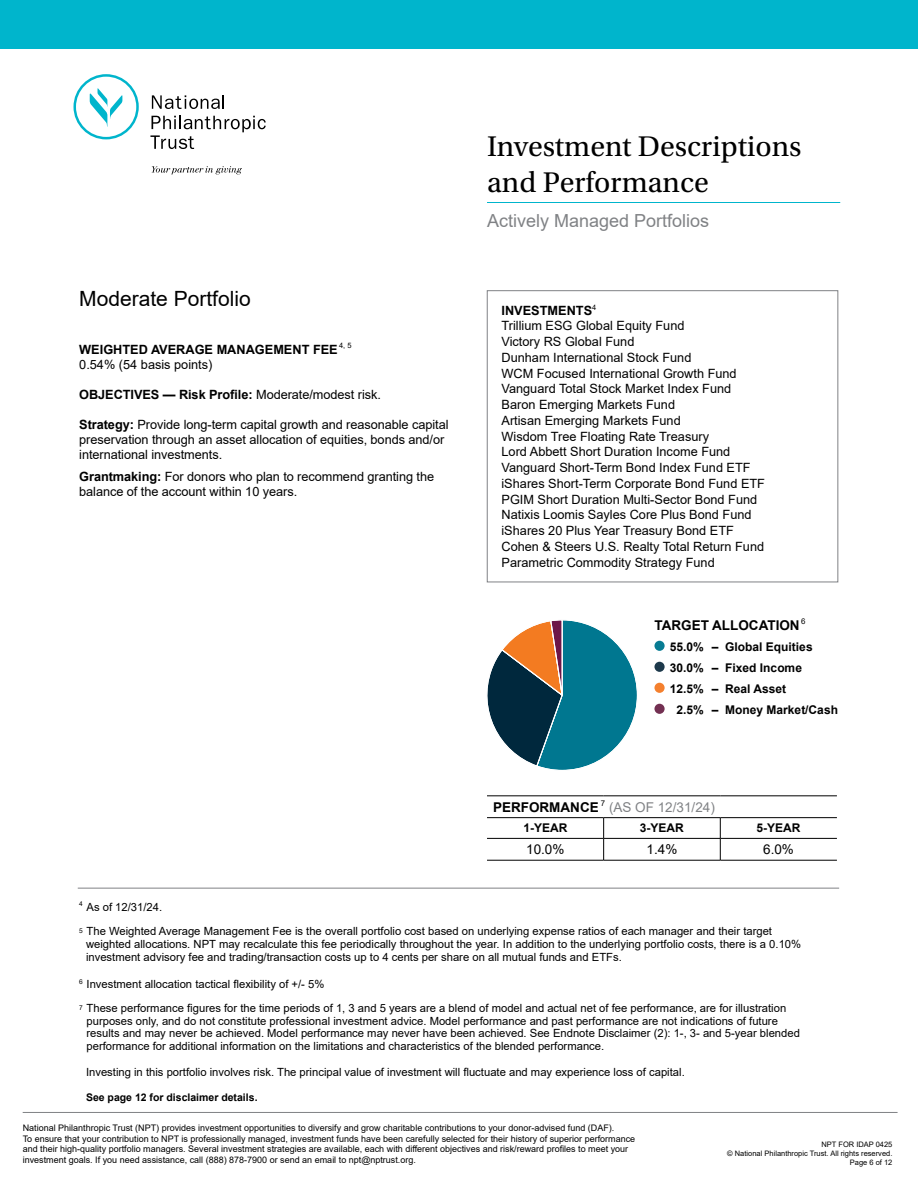
<style>
.page{position:relative;width:918px;height:1188px;background:#fff}
.page>*{position:absolute;margin:0;border:0;box-sizing:border-box;transform-origin:0 0}
.t1{font:30px/36px "Utopia Std";color:#000}
.t2{font:21px "Arial";color:#000}
.t3{font:18px "Arial";color:#808285}
.t4{font:13.5px "Arial";color:#808285}
.t5{font:700 13.5px "Arial";color:#000}
.t6{font:13.5px "Arial";color:#000}
.t7{font:12.75px/15.8px "Arial";color:#000}
.t8{font:700 12.75px "Arial";color:#000}
.t9{font:700 12px "Arial";color:#000}
.t10{font:11.25px/12.8px "Arial";color:#000}
.t11{font:700 10.5px "Arial";color:#000}
.t12{font:9px/10.5px "Arial";color:#000}
.t13{font:7.5px/9px "Arial";color:#000;text-align:right}
.t14{font:6.6px "Arial";color:#000}
.s1{font-weight:400}
.s2{font-weight:700}
.s3{font-weight:700;color:#000}
</style>
<div class="page">
<div style="left:487px;top:290px;width:351px;height:292px;border:1px solid #808285"></div>
<hr style="left:23px;top:1112px;width:875px;height:1px;background:#808285">
<svg style="left:152px;top:95px;width:72px;height:14px"></svg>
<svg style="left:150px;top:116px;width:116px;height:33px"></svg>
<svg style="left:74px;top:74px;width:65px;height:65px"></svg>
<svg style="left:152px;top:166px;width:90px;height:9px"></svg>
<div style="left:0;top:0;width:918px;height:49px;background:#00b5cc"></div>
<div style="left:654px;top:641px;width:11px;height:10px;background:#087c93;border-radius:50%"></div>
<div style="left:654px;top:662px;width:11px;height:10px;background:#1d394b;border-radius:50%"></div>
<div style="left:654px;top:683px;width:11px;height:10px;background:#f4802e;border-radius:50%"></div>
<div style="left:654px;top:704px;width:11px;height:10px;background:#733052;border-radius:50%"></div>
<hr style="left:78px;top:888px;width:761px;height:1px;background:#808285">
<hr style="left:487px;top:796px;width:117px;height:1px;background:#000">
<hr style="left:604px;top:796px;width:116px;height:1px;background:#000">
<hr style="left:720px;top:796px;width:117px;height:1px;background:#000">
<hr style="left:487px;top:817px;width:117px;height:1px;background:#000">
<hr style="left:604px;top:817px;width:116px;height:1px;background:#000">
<hr style="left:720px;top:817px;width:117px;height:1px;background:#000">
<hr style="left:487px;top:838px;width:117px;height:1px;background:#000">
<hr style="left:604px;top:838px;width:116px;height:1px;background:#000">
<svg style="left:603px;top:818px;width:1px;height:42px"></svg>
<hr style="left:720px;top:838px;width:117px;height:1px;background:#000">
<svg style="left:720px;top:818px;width:1px;height:42px"></svg>
<hr style="left:487px;top:860px;width:117px;height:1px;background:#000">
<hr style="left:604px;top:860px;width:116px;height:1px;background:#000">
<hr style="left:720px;top:860px;width:117px;height:1px;background:#000">
<hr style="left:487px;top:202px;width:353px;height:1px;background:#00b5cc">
<svg style="left:487px;top:620px;width:150px;height:150px"></svg>
<h1 class="t1" style="left:487px;top:129px;width:316px">Investment Descriptions and Performance</h1>
<h2 class="t2" style="left:79px;top:284px;width:173px">Moderate Portfolio</h2>
<p class="t8" style="left:79px;top:340px;width:260px">WEIGHTED AVERAGE MANAGEMENT FEE</p>
<p class="t13" style="left:339px;top:341px;width:14px">4, 5</p>
<p class="t7" style="left:79px;top:356px;width:135px">0.54% (54 basis points)</p>
<p class="t8" style="left:79px;top:385px;width:303px">OBJECTIVES — Risk Profile: <span class="s1">Moderate/modest risk.</span></p>
<p class="t7" style="left:79px;top:417px;width:371px;line-height:15px"><span class="s2">Strategy:</span> Provide long-term capital growth and reasonable capital preservation through an asset allocation of equities, bonds and/or international investments.</p>
<p class="t7" style="left:79px;top:469px;width:356px;line-height:15px"><span class="s2">Grantmaking:</span> For donors who plan to recommend granting the balance of the account within 10 years.</p>
<h3 class="t3" style="left:487px;top:208px;width:224px">Actively Managed Portfolios</h3>
<p class="t7" style="left:502px;top:302px;width:265px"><span class="s2">INVESTMENTS</span><sup>4<br></sup>Trillium ESG Global Equity Fund<br>Victory RS Global Fund<br>Dunham International Stock Fund<br>WCM Focused International Growth Fund Vanguard Total Stock Market Index Fund Baron Emerging Markets Fund<br>Artisan Emerging Markets Fund<br>Wisdom Tree Floating Rate Treasury<br>Lord Abbett Short Duration Income Fund Vanguard Short-Term Bond Index Fund ETF iShares Short-Term Corporate Bond Fund ETF PGIM Short Duration Multi-Sector Bond Fund Natixis Loomis Sayles Core Plus Bond Fund iShares 20 Plus Year Treasury Bond ETF Cohen &amp; Steers U.S. Realty Total Return Fund Parametric Commodity Strategy Fund</p>
<p class="t5" style="left:654px;top:616px;width:152px">TARGET ALLOCATION <sup>6</sup></p>
<p class="t9" style="left:670px;top:638px;width:144px">55.0% – Global Equities</p>
<p class="t9" style="left:670px;top:659px;width:134px">30.0% – Fixed Income</p>
<p class="t9" style="left:670px;top:680px;width:118px">12.5% – Real Asset</p>
<p class="t9" style="left:677px;top:701px;width:163px">2.5% – Money Market/Cash</p>
<p class="t4" style="left:493px;top:798px;width:223px"><span class="s3">PERFORMANCE</span> <sup>7</sup> (AS OF 12/31/24)</p>
<p class="t9" style="left:523px;top:820px;width:46px">1-YEAR</p>
<p class="t9" style="left:640px;top:820px;width:46px">3-YEAR</p>
<p class="t9" style="left:757px;top:820px;width:46px">5-YEAR</p>
<p class="t6" style="left:526px;top:840px;width:40px">10.0%</p>
<p class="t6" style="left:647px;top:840px;width:32px">1.4%</p>
<p class="t6" style="left:763px;top:840px;width:32px">6.0%</p>
<p class="t14" style="left:79px;top:899px;width:5px">4</p>
<p class="t10" style="left:79px;top:895px;width:694px;line-height:24px;text-indent:7px">As of 12/31/24.<br><sup>5</sup> The Weighted Average Management Fee is the overall portfolio cost based on underlying expense ratios of each manager and their target</p>
<p class="t10" style="left:86px;top:938px;width:717px">weighted allocations. NPT may recalculate this fee periodically throughout the year. In addition to the underlying portfolio costs, there is a 0.10% investment advisory fee and trading/transaction costs up to 4 cents per share on all mutual funds and ETFs.</p>
<p class="t10" style="left:79px;top:972px;width:709px;line-height:24px"><sup>6</sup> Investment allocation tactical flexibility of +/- 5%<br><sup>7</sup> These performance figures for the time periods of 1, 3 and 5 years are a blend of model and actual net of fee performance, are for illustration</p>
<p class="t10" style="left:87px;top:1014px;width:715px">purposes only, and do not constitute professional investment advice. Model performance and past performance are not indications of future results and may never be achieved. Model performance may never have been achieved. See Endnote Disclaimer (2): 1-, 3- and 5-year blended performance for additional information on the limitations and characteristics of the blended performance.</p>
<p class="t10" style="left:86px;top:1065px;width:600px">Investing in this portfolio involves risk. The principal value of investment will fluctuate and may experience loss of capital.</p>
<p class="t11" style="left:86px;top:1090px;width:173px">See page 12 for disclaimer details.</p>
<p class="t12" style="left:23px;top:1123px;width:614px">National Philanthropic Trust (NPT) provides investment opportunities to diversify and grow charitable contributions to your donor-advised fund (DAF).<br>To ensure that your contribution to NPT is professionally managed, investment funds have been carefully selected for their history of superior performance and their high-quality portfolio managers. Several investment strategies are available, each with different objectives and risk/reward profiles to meet your investment goals. If you need assistance, call (888) 878-7900 or send an email to npt@nptrust.org.</p>
<p class="t13" style="left:727px;top:1140px;width:167px">NPT FOR IDAP 0425<br>© National Philanthropic Trust. All rights reserved.<br>Page 6 of 12</p>
</div>
